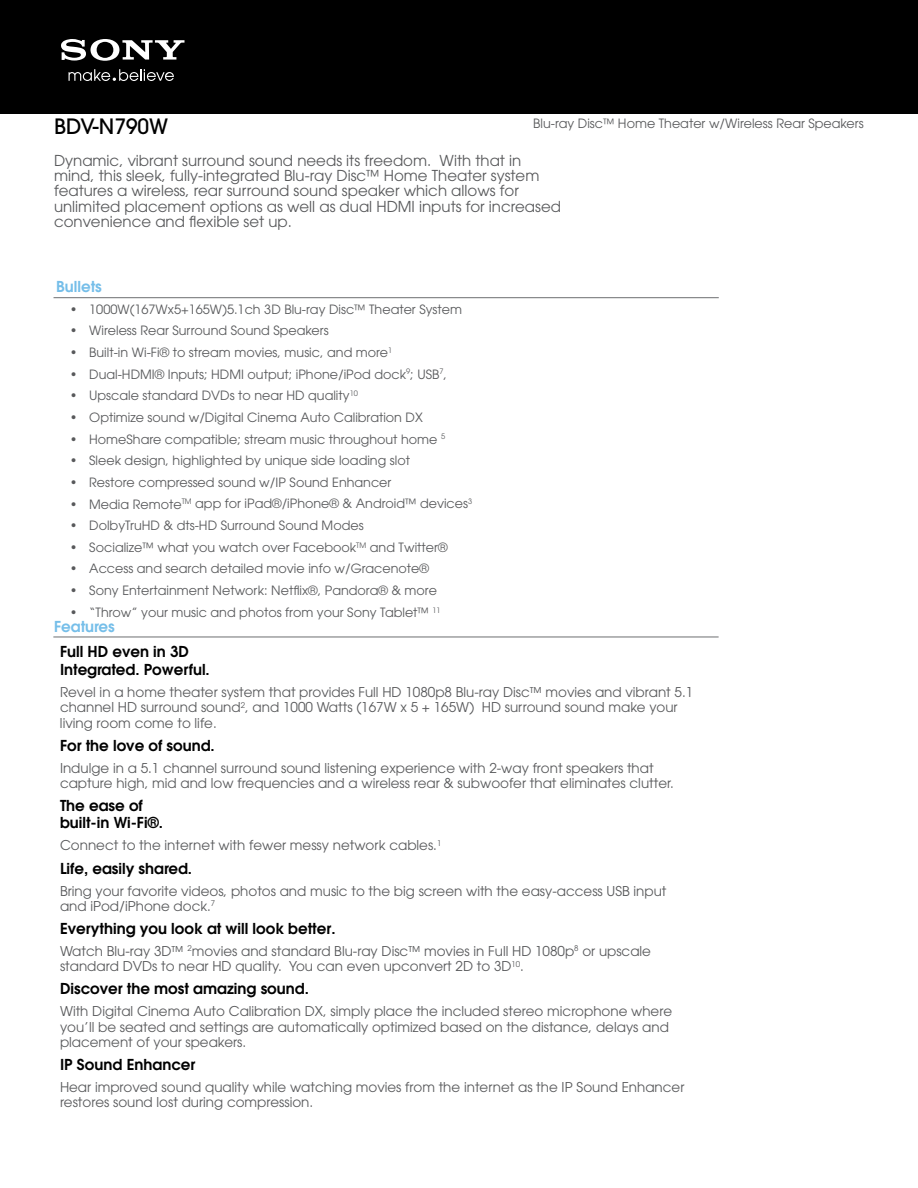
<style>
.page{position:relative;width:918px;height:1188px;background:#fff}
.page>*{position:absolute;margin:0;border:0;box-sizing:border-box;transform-origin:0 0}
.t1{font:500 21px "ITC Avant Garde Std";color:#000}
.t2{font:15px/15.3px "ITC Avant Garde Std";color:#58595b}
.t3{font:600 15px/17.4px "ITC Avant Garde Std";color:#000}
.t4{font:600 15px "ITC Avant Garde Std";color:#75bee9}
.t5{font:13.5px/15.3px "ITC Avant Garde Std";color:#58595b}
.t6{font:12.75px "ITC Avant Garde Std";color:#58595b}
</style>
<div class="page">
<div style="left:0;top:0;width:918px;height:113px;background:#000"></div>
<svg style="left:69px;top:69px;width:105px;height:12px"></svg>
<svg style="left:61px;top:39px;width:124px;height:22px"></svg>
<hr style="left:54px;top:297px;width:665px;height:1px;background:#6d6e71">
<hr style="left:53px;top:637px;width:666px;height:1px;background:#6d6e71">
<h1 class="t1" style="left:54px;top:113px;width:116px">BDV-N790W</h1>
<p class="t6" style="left:533px;top:116px;width:332px">Blu-ray Disc™ Home Theater w/Wireless Rear Speakers</p>
<p class="t2" style="left:54px;top:153px;width:509px">Dynamic, vibrant surround sound needs its freedom. With that in mind, this sleek, fully-integrated Blu-ray Disc™ Home Theater system features a wireless, rear surround sound speaker which allows for unlimited placement options as well as dual HDMI inputs for increased convenience and flexible set up.</p>
<p class="t4" style="left:56px;top:277px;width:47px">Bullets</p>
<p class="t6" style="left:70px;top:301px;width:394px">• 1000W(167Wx5+165W)5.1ch 3D Blu-ray Disc™ Theater System</p>
<p class="t6" style="left:70px;top:323px;width:260px">• Wireless Rear Surround Sound Speakers</p>
<p class="t6" style="left:70px;top:344px;width:324px">• Built-in Wi-Fi® to stream movies, music, and more<sup>1</sup></p>
<p class="t6" style="left:70px;top:366px;width:379px">• Dual-HDMI® Inputs; HDMI output; iPhone/iPod dock<sup>9</sup>; USB<sup>7</sup>,</p>
<p class="t6" style="left:70px;top:388px;width:290px">• Upscale standard DVDs to near HD quality<sup>10</sup></p>
<p class="t6" style="left:70px;top:409px;width:355px">• Optimize sound w/Digital Cinema Auto Calibration DX</p>
<p class="t6" style="left:70px;top:431px;width:377px">• HomeShare compatible; stream music throughout home <sup>5</sup></p>
<p class="t6" style="left:70px;top:453px;width:342px">• Sleek design, highlighted by unique side loading slot</p>
<p class="t6" style="left:70px;top:474px;width:323px">• Restore compressed sound w/IP Sound Enhancer</p>
<p class="t6" style="left:70px;top:496px;width:404px">• Media Remote<sup>TM</sup> app for iPad®/iPhone® &amp; Android™ devices<sup>3</sup></p>
<p class="t6" style="left:70px;top:518px;width:295px">• DolbyTruHD &amp; dts-HD Surround Sound Modes</p>
<p class="t6" style="left:70px;top:539px;width:379px">• Socialize™ what you watch over Facebook<sup>TM</sup> and Twitter®</p>
<p class="t6" style="left:70px;top:561px;width:361px">• Access and search detailed movie info w/Gracenote®</p>
<p class="t6" style="left:70px;top:583px;width:369px">• Sony Entertainment Network: Netflix®, Pandora® &amp; more</p>
<p class="t6" style="left:70px;top:604px;width:372px">• “Throw” your music and photos from your Sony Tablet™ <sup>11</sup></p>
<p class="t4" style="left:54px;top:617px;width:62px">Features</p>
<p class="t3" style="left:60px;top:643px;width:151px">Full HD even in 3D<br>Integrated. Powerful.</p>
<p class="t5" style="left:60px;top:684px;width:635px">Revel in a home theater system that provides Full HD 1080p8 Blu-ray Disc™ movies and vibrant 5.1 channel HD surround sound<sup>2</sup>, and 1000 Watts (167W x 5 + 165W) HD surround sound make your living room come to life.</p>
<p class="t3" style="left:60px;top:736px;width:156px">For the love of sound.</p>
<p class="t5" style="left:60px;top:760px;width:615px">Indulge in a 5.1 channel surround sound listening experience with 2-way front speakers that capture high, mid and low frequencies and a wireless rear &amp; subwoofer that eliminates clutter.</p>
<p class="t3" style="left:60px;top:797px;width:105px">The ease of built-in Wi-Fi®.</p>
<p class="t5" style="left:60px;top:838px;width:383px">Connect to the internet with fewer messy network cables.<sup>1</sup></p>
<p class="t3" style="left:60px;top:859px;width:134px">Life, easily shared.</p>
<p class="t5" style="left:60px;top:883px;width:608px">Bring your favorite videos, photos and music to the big screen with the easy-access USB input and iPod/iPhone dock.<sup>7</sup></p>
<p class="t3" style="left:60px;top:919px;width:277px">Everything you look at will look better.</p>
<p class="t5" style="left:60px;top:943px;width:593px">Watch Blu-ray 3D™ <sup>2</sup>movies and standard Blu-ray Disc™ movies in Full HD 1080p<sup>8</sup> or upscale standard DVDs to near HD quality. You can even upconvert 2D to 3D<sup>10</sup>.</p>
<p class="t3" style="left:60px;top:980px;width:250px">Discover the most amazing sound.</p>
<p class="t5" style="left:60px;top:1004px;width:614px">With Digital Cinema Auto Calibration DX, simply place the included stereo microphone where you’ll be seated and settings are automatically optimized based on the distance, delays and placement of your speakers.</p>
<p class="t3" style="left:60px;top:1056px;width:137px">IP Sound Enhancer</p>
<p class="t5" style="left:60px;top:1079px;width:626px">Hear improved sound quality while watching movies from the internet as the IP Sound Enhancer restores sound lost during compression.</p>
</div>
